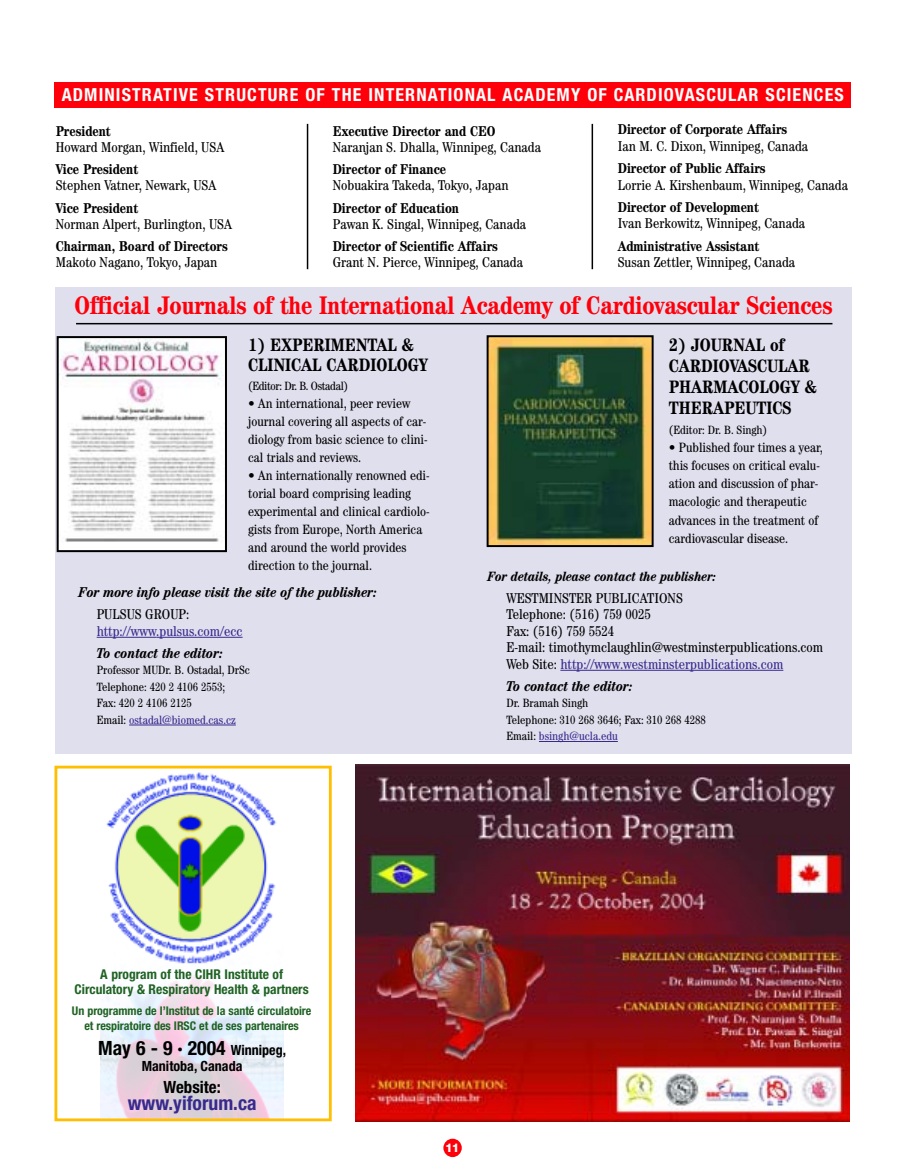
<style>
.page{position:relative;width:905px;height:1175px;background:#fff}
.page>*{position:absolute;margin:0;border:0;box-sizing:border-box;transform-origin:0 0}
.t1{font:700 condensed 25.5px "Century";letter-spacing:-.005em;color:#ff000a}
.t2{font:700 condensed 19.65px "Helvetica Neue";color:#000}
.t3{font:700 condensed 19.65px "Helvetica Neue";color:#372a8d}
.t4{font:700 condensed 18px/21px "Century";color:#000}
.t5{font:700 condensed 18px "Helvetica Neue";letter-spacing:.06em;color:#fff}
.t6{font:700 condensed 16.8px "Helvetica Neue";color:#000}
.t7{font:condensed 14.25px/16.5px "Century";color:#000}
.t8{font:700 condensed 14.25px "Century";color:#000}
.t9{font:italic 700 condensed 14.25px "Century";color:#000}
.t10{font:condensed 14.25px "Century";color:#372a8d}
.t11{font:700 condensed 14.1px "Helvetica Neue";color:#000}
.t12{font:condensed 13.5px/18px "Century";color:#000}
.t13{font:700 condensed 13.5px/15px "Helvetica Neue";color:#1f6223;text-align:center}
.t14{font:italic 700 condensed 13.5px "Century";color:#000}
.t15{font:condensed 12px/16.5px "Century";color:#000}
.t16{font:700 condensed 12px/15px "Helvetica Neue";letter-spacing:-.005em;color:#1f6223;text-align:center}
.t17{font:condensed 12px "Century";letter-spacing:-.025em;color:#000}
.t18{font:800 12px "Helvetica Neue";color:#fff}
.s1{color:#372a8d}
.s2{font-size:14.1px}
</style>
<div class="page">
<div style="left:443px;top:1138px;width:19px;height:19px;background:#ff000a;border-radius:50%"></div>
<img style="left:355px;top:764px;width:494px;height:357px">
<div style="left:55px;top:287px;width:797px;height:466px;background:#e0dfee"></div>
<hr style="left:560px;top:670px;width:60px;height:1px;background:#372a8d">
<hr style="left:620px;top:670px;width:163px;height:1px;background:#372a8d">
<hr style="left:539px;top:741px;width:79px;height:1px;background:#372a8d">
<hr style="left:97px;top:637px;width:59px;height:1px;background:#372a8d">
<hr style="left:156px;top:637px;width:86px;height:1px;background:#372a8d">
<hr style="left:129px;top:724px;width:107px;height:1px;background:#372a8d">
<hr style="left:76px;top:323px;width:756px;height:1px;background:#000">
<img style="left:60px;top:339px;width:164px;height:210px">
<div style="left:57px;top:336px;width:170px;height:216px;border:2px solid #000"></div>
<img style="left:489px;top:338px;width:161px;height:206px">
<div style="left:486px;top:335px;width:167px;height:212px;border:2px solid #000"></div>
<div style="left:54px;top:82px;width:797px;height:26px;background:#ff000a"></div>
<hr style="left:307px;top:124px;width:1px;height:145px;background:#000">
<hr style="left:591px;top:124px;width:2px;height:145px;background:#000">
<img style="left:100px;top:772px;width:183px;height:345px">
<div style="left:54px;top:765px;width:278px;height:356px;border:3px solid #ffbe00"></div>
<p class="t5" style="left:62px;top:88px;width:783px">ADMINISTRATIVE STRUCTURE OF THE INTERNATIONAL ACADEMY OF CARDIOVASCULAR SCIENCES</p>
<p class="t8" style="left:56px;top:126px;width:56px">President</p>
<p class="t7" style="left:56px;top:140px;width:170px">Howard Morgan, Winfield, USA</p>
<p class="t8" style="left:56px;top:164px;width:84px">Vice President</p>
<p class="t7" style="left:56px;top:178px;width:162px">Stephen Vatner, Newark, USA</p>
<p class="t8" style="left:56px;top:203px;width:84px">Vice President</p>
<p class="t7" style="left:56px;top:217px;width:178px">Norman Alpert, Burlington, USA</p>
<p class="t8" style="left:56px;top:241px;width:173px">Chairman, Board of Directors</p>
<p class="t7" style="left:56px;top:255px;width:163px">Makoto Nagano, Tokyo, Japan</p>
<p class="t8" style="left:333px;top:126px;width:164px">Executive Director and CEO</p>
<p class="t7" style="left:333px;top:140px;width:210px">Naranjan S. Dhalla, Winnipeg, Canada</p>
<p class="t8" style="left:333px;top:164px;width:115px">Director of Finance</p>
<p class="t7" style="left:333px;top:178px;width:177px">Nobuakira Takeda, Tokyo, Japan</p>
<p class="t8" style="left:333px;top:203px;width:128px">Director of Education</p>
<p class="t7" style="left:333px;top:217px;width:195px">Pawan K. Singal, Winnipeg, Canada</p>
<p class="t8" style="left:333px;top:241px;width:167px">Director of Scientific Affairs</p>
<p class="t7" style="left:333px;top:255px;width:192px">Grant N. Pierce, Winnipeg, Canada</p>
<p class="t8" style="left:617px;top:125px;width:171px">Director of Corporate Affairs</p>
<p class="t7" style="left:617px;top:139px;width:192px">Ian M. C. Dixon, Winnipeg, Canada</p>
<p class="t8" style="left:617px;top:163px;width:149px">Director of Public Affairs</p>
<p class="t7" style="left:617px;top:178px;width:232px">Lorrie A. Kirshenbaum, Winnipeg, Canada</p>
<p class="t8" style="left:617px;top:202px;width:143px">Director of Development</p>
<p class="t7" style="left:617px;top:216px;width:189px">Ivan Berkowitz, Winnipeg, Canada</p>
<p class="t8" style="left:617px;top:241px;width:143px">Administrative Assistant</p>
<p class="t7" style="left:617px;top:255px;width:179px">Susan Zettler, Winnipeg, Canada</p>
<h1 class="t1" style="left:75px;top:297px;width:759px">Official Journals of the International Academy of Cardiovascular Sciences</h1>
<p class="t4" style="left:248px;top:337px;width:181px;line-height:19.5px">1) EXPERIMENTAL &amp;<br>CLINICAL CARDIOLOGY</p>
<p class="t17" style="left:248px;top:382px;width:102px">(Editor: Dr. B. Ostadal)</p>
<p class="t12" style="left:248px;top:395px;width:181px">• An international, peer review journal covering all aspects of car&shy;diology from basic science to clini&shy;cal trials and reviews.</p>
<p class="t12" style="left:248px;top:467px;width:183px">• An internationally renowned edi&shy;torial board comprising leading experimental and clinical cardiolo&shy;gists from Europe, North America and around the world provides direction to the journal.</p>
<p class="t9" style="left:79px;top:587px;width:299px">For more info please visit the site of the publisher:</p>
<p class="t7" style="left:97px;top:607px;width:94px">PULSUS GROUP:</p>
<p class="t10" style="left:97px;top:626px;width:147px">http://www.pulsus.com/ecc</p>
<p class="t9" style="left:97px;top:648px;width:128px">To contact the editor:</p>
<p class="t15" style="left:97px;top:663px;width:155px">Professor MUDr. B. Ostadal, DrSc<br>Telephone: 420 2 4106 2553;<br>Fax: 420 2 4106 2125<br>Email: <span class="s1">ostadal@biomed.cas.cz</span></p>
<p class="t4" style="left:668px;top:336px;width:149px">2) JOURNAL of<br>CARDIOVASCULAR<br>PHARMACOLOGY &amp;<br>THERAPEUTICS</p>
<p class="t15" style="left:668px;top:423px;width:100px">(Editor: Dr. B. Singh)</p>
<p class="t12" style="left:668px;top:440px;width:156px">• Published four times a year, this focuses on critical evalu&shy;ation and discussion of phar&shy;macologic and therapeutic advances in the treatment of cardiovascular disease.</p>
<p class="t14" style="left:487px;top:571px;width:230px">For details, please contact the publisher:</p>
<p class="t7" style="left:506px;top:591px;width:318px">WESTMINSTER PUBLICATIONS<br>Telephone: (516) 759 0025<br>Fax: (516) 759 5524<br>E-mail: timothymclaughlin@westminsterpublications.com Web Site: <span class="s1">http://www.westminsterpublications.com</span></p>
<p class="t9" style="left:506px;top:681px;width:128px">To contact the editor:</p>
<p class="t15" style="left:506px;top:696px;width:201px">Dr. Bramah Singh<br>Telephone: 310 268 3646; Fax: 310 268 4288<br>Email: <span class="s1">bsingh@ucla.edu</span></p>
<p class="t13" style="left:75px;top:968px;width:236px">A program of the CIHR Institute of<br>Circulatory &amp; Respiratory Health &amp; partners</p>
<p class="t16" style="left:72px;top:1003px;width:241px">Un programme de l’Institut de la santé circulatoire et respiratoire des IRSC et de ses partenaires</p>
<h2 class="t2" style="left:98px;top:1040px;width:189px">May 6 - 9 · 2004 <span class="s2">Winnipeg,</span></h2>
<p class="t11" style="left:142px;top:1061px;width:102px">Manitoba, Canada</p>
<p class="t6" style="left:164px;top:1081px;width:59px">Website:</p>
<h2 class="t3" style="left:128px;top:1095px;width:130px">www.yiforum.ca</h2>
<p class="t18" style="left:445px;top:1143px;width:15px">11</p>
</div>
